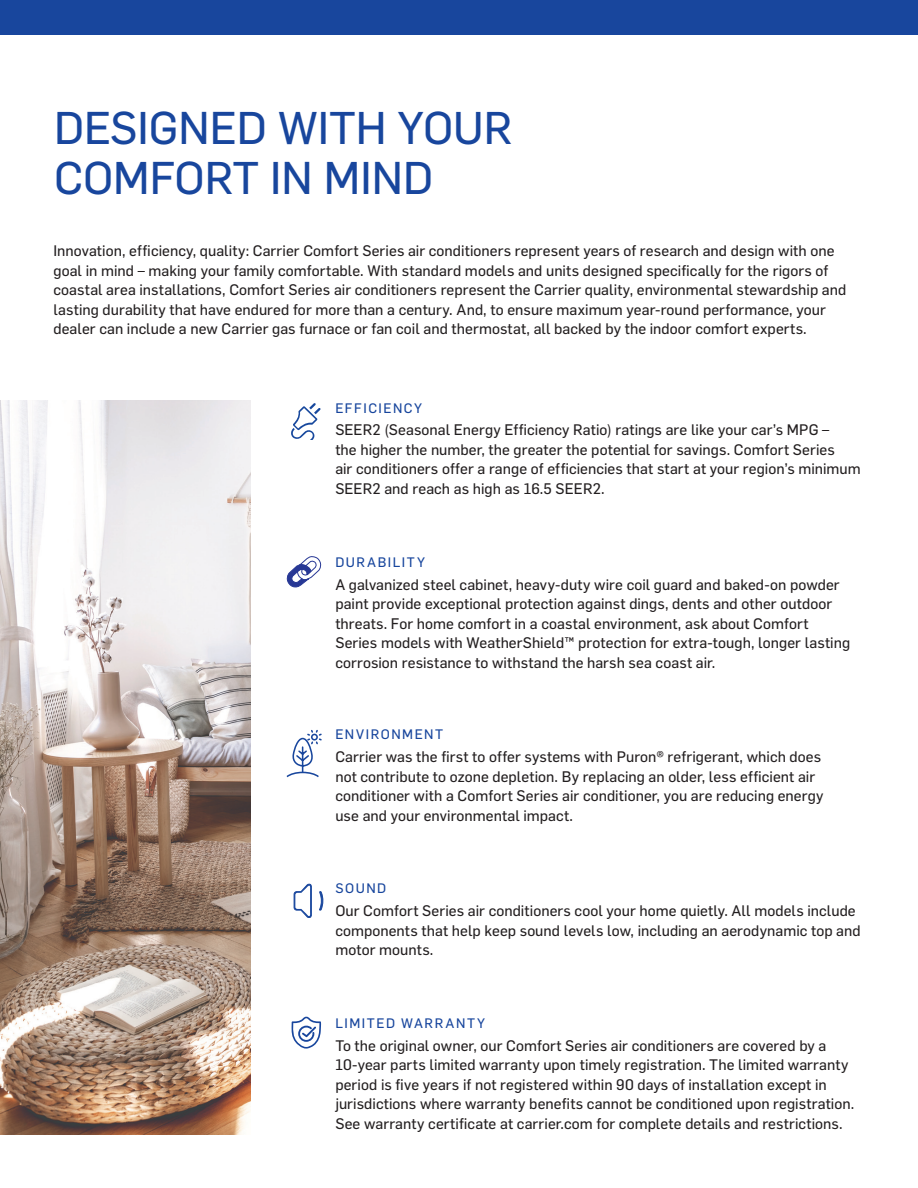
<style>
.page{position:relative;width:918px;height:1188px;background:#fff}
.page>*{position:absolute;margin:0;border:0;box-sizing:border-box;transform-origin:0 0}
.t1{font:45px "Flama Basic";color:#18469d}
.t2{font:15px/19.5px "Flama Basic";letter-spacing:.005em;color:#231f20}
.t3{font:13.5px "Flama Basic";letter-spacing:.11em;color:#18469d}
</style>
<div class="page">
<div style="left:0;top:0;width:918px;height:35px;background:#18469d"></div>
<img style="left:0;top:401px;width:251px;height:734px">
<svg style="left:291px;top:403px;width:30px;height:36px"></svg>
<svg style="left:292px;top:1017px;width:29px;height:32px"></svg>
<svg style="left:287px;top:556px;width:34px;height:31px"></svg>
<svg style="left:287px;top:730px;width:35px;height:47px"></svg>
<svg style="left:319px;top:891px;width:4px;height:20px"></svg>
<svg style="left:294px;top:884px;width:18px;height:34px"></svg>
<p class="t1" style="left:54px;top:97px;width:460px">DESIGNED WITH YOUR</p>
<p class="t1" style="left:54px;top:146px;width:381px">COMFORT IN MIND</p>
<p class="t2" style="left:53px;top:240px;width:783px">Innovation, efficiency, quality: Carrier Comfort Series air conditioners represent years of research and design with one</p>
<p class="t2" style="left:53px;top:260px;width:794px">goal in mind – making your family comfortable. With standard models and units designed specifically for the rigors of coastal area installations, Comfort Series air conditioners represent the Carrier quality, environmental stewardship and lasting durability that have endured for more than a century. And, to ensure maximum year-round performance, your dealer can include a new Carrier gas furnace or fan coil and thermostat, all backed by the indoor comfort experts.</p>
<p class="t3" style="left:335px;top:398px;width:88px">EFFICIENCY</p>
<p class="t2" style="left:335px;top:419px;width:527px">SEER2 (Seasonal Energy Efficiency Ratio) ratings are like your car’s MPG –<br>the higher the number, the greater the potential for savings. Comfort Series<br>air conditioners offer a range of efficiencies that start at your region’s minimum SEER2 and reach as high as 16.5 SEER2.</p>
<p class="t3" style="left:335px;top:553px;width:91px">DURABILITY</p>
<p class="t2" style="left:335px;top:574px;width:516px">A galvanized steel cabinet, heavy-duty wire coil guard and baked-on powder paint provide exceptional protection against dings, dents and other outdoor threats. For home comfort in a coastal environment, ask about Comfort Series models with WeatherShield™ protection for extra-tough, longer lasting corrosion resistance to withstand the harsh sea coast air.</p>
<p class="t3" style="left:335px;top:725px;width:110px">ENVIRONMENT</p>
<p class="t2" style="left:335px;top:746px;width:490px">Carrier was the first to offer systems with Puron® refrigerant, which does not contribute to ozone depletion. By replacing an older, less efficient air conditioner with a Comfort Series air conditioner, you are reducing energy use and your environmental impact.</p>
<p class="t3" style="left:335px;top:879px;width:52px">SOUND</p>
<p class="t2" style="left:335px;top:900px;width:527px">Our Comfort Series air conditioners cool your home quietly. All models include components that help keep sound levels low, including an aerodynamic top and motor mounts.</p>
<p class="t3" style="left:335px;top:1013px;width:151px">LIMITED WARRANTY</p>
<p class="t2" style="left:335px;top:1035px;width:521px">To the original owner, our Comfort Series air conditioners are covered by a 10-year parts limited warranty upon timely registration. The limited warranty period is five years if not registered within 90 days of installation except in jurisdictions where warranty benefits cannot be conditioned upon registration.<br>See warranty certificate at carrier.com for complete details and restrictions.</p>
</div>
